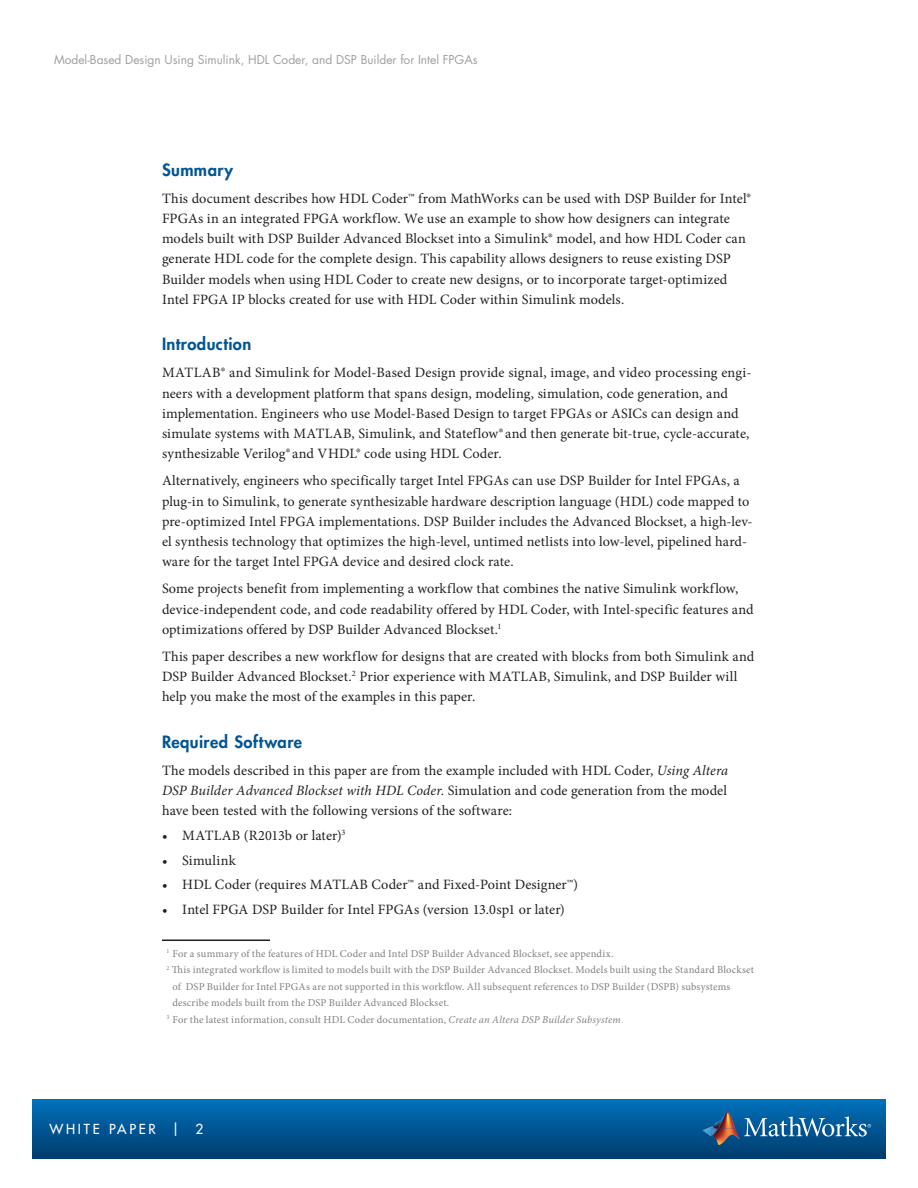
<style>
.page{position:relative;width:918px;height:1188px;background:#fff}
.page>*{position:absolute;margin:0;border:0;box-sizing:border-box;transform-origin:0 0}
.Subhead_Level_1{font:800 16.5px "Futura Std";letter-spacing:.025em;color:#005594}
.Body_Copy{font:14.25px/20.2px "Minion Pro";letter-spacing:.005em;color:#231f20}
.Body_Copy-2{font:14.25px "Minion Pro";letter-spacing:.025em;color:#231f20}
.t1{font:500 13.5px "Futura Std";letter-spacing:.2em;color:#fff}
.t2{font:12px "Futura Std";color:#9d9fa2}
.Footnote_2{font:10.5px/16.5px "Minion Pro";letter-spacing:.015em;color:#808080}
.s1{font-style:italic}
.s2{font-family:"Futura Std";font-weight:300;font-style:italic;color:#808285}
</style>
<div class="page">
<div style="left:32px;top:1099px;width:854px;height:59px;background:linear-gradient(to bottom,#0071bc,#003d6d)"></div>
<img style="left:712px;top:1112px;width:23px;height:16px">
<svg style="left:703px;top:1127px;width:9px;height:9px"></svg>
<img style="left:712px;top:1128px;width:27px;height:17px">
<svg style="left:744px;top:1116px;width:127px;height:21px;background:#3f81b1"></svg>
<hr style="left:162px;top:940px;width:108px;height:1px;background:#231f20">
<p class="t2" style="left:54px;top:52px;width:425px">Model-Based Design Using Simulink, HDL Coder, and DSP Builder for Intel FPGAs</p>
<p class="Subhead_Level_1" style="left:162px;top:159px;width:73px">Summary</p>
<p class="Body_Copy" style="left:162px;top:188px;width:591px">This document describes how HDL Coder™ from MathWorks can be used with DSP Builder for Intel® FPGAs in an integrated FPGA workflow. We use an example to show how designers can integrate models built with DSP Builder Advanced Blockset into a Simulink® model, and how HDL Coder can generate HDL code for the complete design. This capability allows designers to reuse existing DSP Builder models when using HDL Coder to create new designs, or to incorporate target-optimized Intel FPGA IP blocks created for use with HDL Coder within Simulink models.</p>
<p class="Subhead_Level_1" style="left:162px;top:334px;width:91px">Introduction</p>
<p class="Body_Copy" style="left:162px;top:363px;width:591px">MATLAB® and Simulink for Model-Based Design provide signal, image, and video processing engi&shy;neers with a development platform that spans design, modeling, simulation, code generation, and implementation. Engineers who use Model-Based Design to target FPGAs or ASICs can design and simulate systems with MATLAB, Simulink, and Stateflow® and then generate bit-true, cycle-accurate, synthesizable Verilog® and VHDL® code using HDL Coder.</p>
<p class="Body_Copy" style="left:162px;top:471px;width:592px">Alternatively, engineers who specifically target Intel FPGAs can use DSP Builder for Intel FPGAs, a plug-in to Simulink, to generate synthesizable hardware description language (HDL) code mapped to pre-optimized Intel FPGA implementations. DSP Builder includes the Advanced Blockset, a high-lev&shy;el synthesis technology that optimizes the high-level, untimed netlists into low-level, pipelined hard&shy;ware for the target Intel FPGA device and desired clock rate.</p>
<p class="Body_Copy" style="left:162px;top:579px;width:593px">Some projects benefit from implementing a workflow that combines the native Simulink workflow, device-independent code, and code readability offered by HDL Coder, with Intel-specific features and optimizations offered by DSP Builder Advanced Blockset.<sup>1</sup></p>
<p class="Body_Copy" style="left:162px;top:646px;width:594px">This paper describes a new workflow for designs that are created with blocks from both Simulink and<br>DSP Builder Advanced Blockset.<sup>2</sup> Prior experience with MATLAB, Simulink, and DSP Builder will help you make the most of the examples in this paper.</p>
<p class="Subhead_Level_1" style="left:162px;top:731px;width:142px">Required Software</p>
<p class="Body_Copy" style="left:162px;top:760px;width:568px;text-align:justify">The models described in this paper are from the example included with HDL Coder, <span class="s1">Using Altera DSP Builder Advanced Blockset with HDL Coder</span>. Simulation and code generation from the model have been tested with the following versions of the software:</p>
<p class="Body_Copy" style="left:162px;top:825px;width:185px">• MATLAB (R2013b or later)<sup>3</sup></p>
<p class="Body_Copy-2" style="left:162px;top:850px;width:75px">• Simulink</p>
<p class="Body_Copy" style="left:162px;top:874px;width:418px">• HDL Coder (requires MATLAB Coder™ and Fixed-Point Designer™)</p>
<p class="Body_Copy" style="left:162px;top:899px;width:404px">• Intel FPGA DSP Builder for Intel FPGAs (version 13.0sp1 or later)</p>
<p class="Footnote_2" style="left:166px;top:945px;width:449px"><sup>1</sup> For a summary of the features of HDL Coder and Intel DSP Builder Advanced Blockset, see appendix.</p>
<p class="Footnote_2" style="left:172px;top:962px;width:583px;text-indent:-6px"><sup>2</sup> This integrated workflow is limited to models built with the DSP Builder Advanced Blockset. Models built using the Standard Blockset of DSP Builder for Intel FPGAs are not supported in this workflow. All subsequent references to DSP Builder (DSPB) subsystems describe models built from the DSP Builder Advanced Blockset.</p>
<p class="Footnote_2" style="left:166px;top:1011px;width:459px"><sup>3</sup> For the latest information, consult HDL Coder documentation, <span class="s1">Create an Altera DSP Builder Subsystem</span><span class="s2">.</span></p>
<p class="t1" style="left:50px;top:1121px;width:155px">WHITE PAPER | 2</p>
</div>
